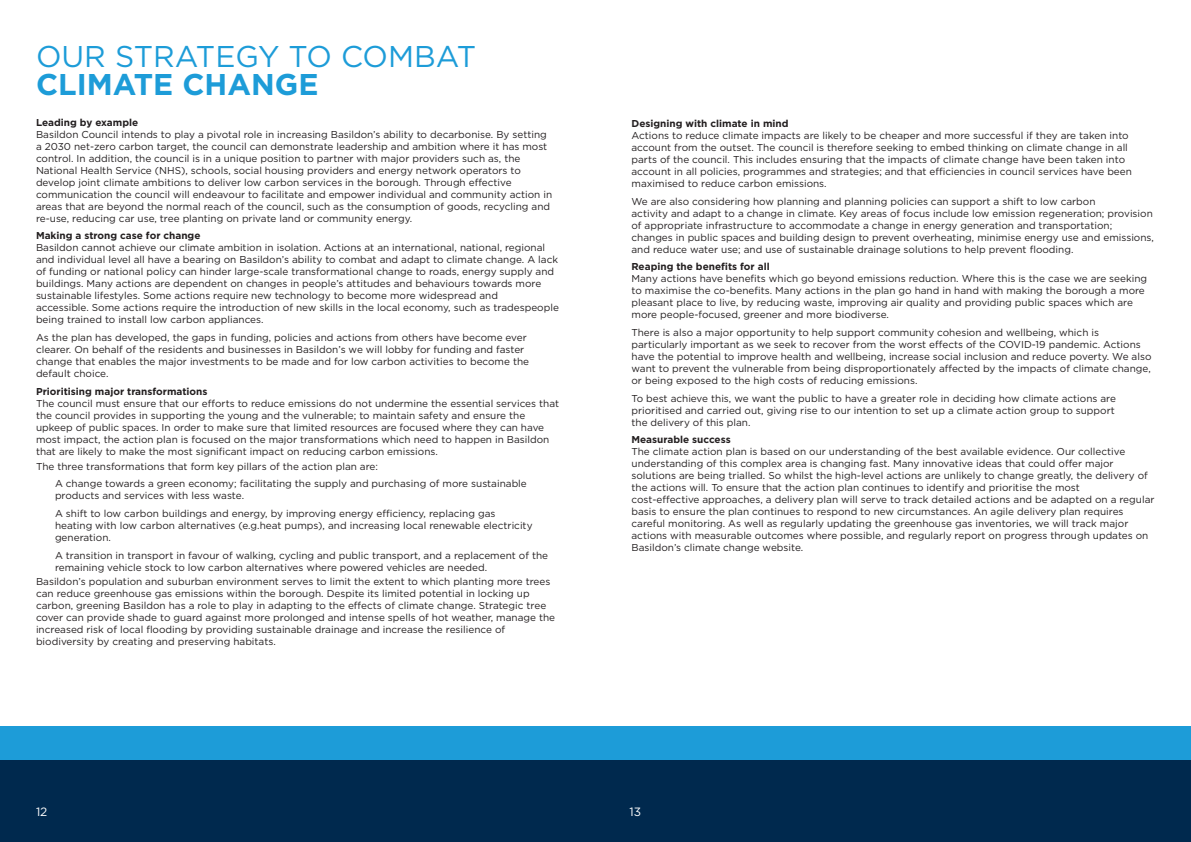
<style>
.page{position:relative;width:1191px;height:842px;background:#fff}
.page>*{position:absolute;margin:0;border:0;box-sizing:border-box;transform-origin:0 0}
.t1{font:30px "Gotham";color:#1d9cd8}
.t2{font:700 30px "Gotham";color:#1d9cd8}
.t3{font:12px "Gotham";color:#fff}
.t4{font:10px/12px "Gotham";color:#231f20}
.t5{font:700 10px "Gotham";color:#231f20}
</style>
<div class="page">
<div style="left:0;top:726px;width:1191px;height:39px;background:#1d9cd8"></div>
<div style="left:0;top:760px;width:1191px;height:82px;background:#00294e"></div>
<p class="t1" style="left:36px;top:37px;width:442px">OUR STRATEGY TO COMBAT</p>
<p class="t2" style="left:36px;top:64px;width:284px">CLIMATE CHANGE</p>
<p class="t5" style="left:36px;top:115px;width:104px">Leading by example</p>
<p class="t4" style="left:36px;top:128px;width:518px">Basildon Council intends to play a pivotal role in increasing Basildon’s ability to decarbonise. By setting a 2030 net-zero carbon target, the council can demonstrate leadership and ambition where it has most control. In addition, the council is in a unique position to partner with major providers such as, the National Health Service (NHS), schools, social housing providers and energy network operators to develop joint climate ambitions to deliver low carbon services in the borough. Through effective communication the council will endeavour to facilitate and empower individual and community action in areas that are beyond the normal reach of the council, such as the consumption of goods, recycling and re-use, reducing car use, tree planting on private land or community energy.</p>
<p class="t5" style="left:36px;top:229px;width:166px">Making a strong case for change</p>
<p class="t4" style="left:36px;top:242px;width:524px">Basildon cannot achieve our climate ambition in isolation. Actions at an international, national, regional and individual level all have a bearing on Basildon’s ability to combat and adapt to climate change. A lack of funding or national policy can hinder large-scale transformational change to roads, energy supply and buildings. Many actions are dependent on changes in people’s attitudes and behaviours towards more sustainable lifestyles. Some actions require new technology to become more widespread and<br>accessible. Some actions require the introduction of new skills in the local economy, such as tradespeople being trained to install low carbon appliances.</p>
<p class="t4" style="left:36px;top:331px;width:494px">As the plan has developed, the gaps in funding, policies and actions from others have become ever clearer. On behalf of the residents and businesses in Basildon’s we will lobby for funding and faster change that enables the major investments to be made and for low carbon activities to become the default choice.</p>
<p class="t5" style="left:36px;top:384px;width:173px">Prioritising major transformations</p>
<p class="t4" style="left:36px;top:397px;width:525px">The council must ensure that our efforts to reduce emissions do not undermine the essential services that the council provides in supporting the young and the vulnerable; to maintain safety and ensure the upkeep of public spaces. In order to make sure that limited resources are focused where they can have most impact, the action plan is focused on the major transformations which need to happen in Basildon that are likely to make the most significant impact on reducing carbon emissions.</p>
<p class="t4" style="left:36px;top:460px;width:343px">The three transformations that form key pillars of the action plan are:</p>
<p class="t4" style="left:55px;top:477px;width:473px">A change towards a green economy; facilitating the supply and purchasing of more sustainable products and services with less waste.</p>
<p class="t4" style="left:55px;top:507px;width:442px">A shift to low carbon buildings and energy, by improving energy efficiency, replacing gas</p>
<p class="t4" style="left:55px;top:519px;width:479px">heating with low carbon alternatives (e.g.heat pumps), and increasing local renewable electricity generation.</p>
<p class="t4" style="left:55px;top:549px;width:495px">A transition in transport in favour of walking, cycling and public transport, and a replacement of the remaining vehicle stock to low carbon alternatives where powered vehicles are needed.</p>
<p class="t4" style="left:36px;top:576px;width:521px">Basildon’s population and suburban environment serves to limit the extent to which planting more trees can reduce greenhouse gas emissions within the borough. Despite its limited potential in locking up carbon, greening Basildon has a role to play in adapting to the effects of climate change. Strategic tree cover can provide shade to guard against more prolonged and intense spells of hot weather, manage the increased risk of local flooding by providing sustainable drainage and increase the resilience of biodiversity by creating and preserving habitats.</p>
<p class="t5" style="left:631px;top:117px;width:158px">Designing with climate in mind</p>
<p class="t4" style="left:631px;top:129px;width:502px">Actions to reduce climate impacts are likely to be cheaper and more successful if they are taken into account from the outset. The council is therefore seeking to embed thinking on climate change in all parts of the council. This includes ensuring that the impacts of climate change have been taken into account in all policies, programmes and strategies; and that efficiencies in council services have been maximised to reduce carbon emissions.</p>
<p class="t4" style="left:631px;top:195px;width:524px">We are also considering how planning and planning policies can support a shift to low carbon<br>activity and adapt to a change in climate. Key areas of focus include low emission regeneration; provision of appropriate infrastructure to accommodate a change in energy generation and transportation; changes in public spaces and building design to prevent overheating, minimise energy use and emissions, and reduce water use; and use of sustainable drainage solutions to help prevent flooding.</p>
<p class="t5" style="left:631px;top:260px;width:140px">Reaping the benefits for all</p>
<p class="t4" style="left:631px;top:273px;width:517px">Many actions have benefits which go beyond emissions reduction. Where this is the case we are seeking to maximise the co-benefits. Many actions in the plan go hand in hand with making the borough a more pleasant place to live, by reducing waste, improving air quality and providing public spaces which are more people-focused, greener and more biodiverse.</p>
<p class="t4" style="left:631px;top:326px;width:521px">There is also a major opportunity to help support community cohesion and wellbeing, which is particularly important as we seek to recover from the worst effects of the COVID-19 pandemic. Actions have the potential to improve health and wellbeing, increase social inclusion and reduce poverty. We also want to prevent the vulnerable from being disproportionately affected by the impacts of climate change, or being exposed to the high costs of reducing emissions.</p>
<p class="t4" style="left:631px;top:392px;width:486px">To best achieve this, we want the public to have a greater role in deciding how climate actions are</p>
<p class="t4" style="left:631px;top:404px;width:485px">prioritised and carried out, giving rise to our intention to set up a climate action group to support</p>
<p class="t4" style="left:631px;top:416px;width:120px">the delivery of this plan.</p>
<p class="t5" style="left:631px;top:433px;width:101px">Measurable success</p>
<p class="t4" style="left:631px;top:446px;width:524px">The climate action plan is based on our understanding of the best available evidence. Our collective understanding of this complex area is changing fast. Many innovative ideas that could offer major solutions are being trialled. So whilst the high-level actions are unlikely to change greatly, the delivery of the actions will. To ensure that the action plan continues to identify and prioritise the most<br>cost-effective approaches, a delivery plan will serve to track detailed actions and be adapted on a regular basis to ensure the plan continues to respond to new circumstances. An agile delivery plan requires careful monitoring. As well as regularly updating the greenhouse gas inventories, we will track major actions with measurable outcomes where possible, and regularly report on progress through updates on Basildon’s climate change website.</p>
<p class="t3" style="left:36px;top:804px;width:13px">12</p>
<p class="t3" style="left:629px;top:804px;width:13px">13</p>
</div>
